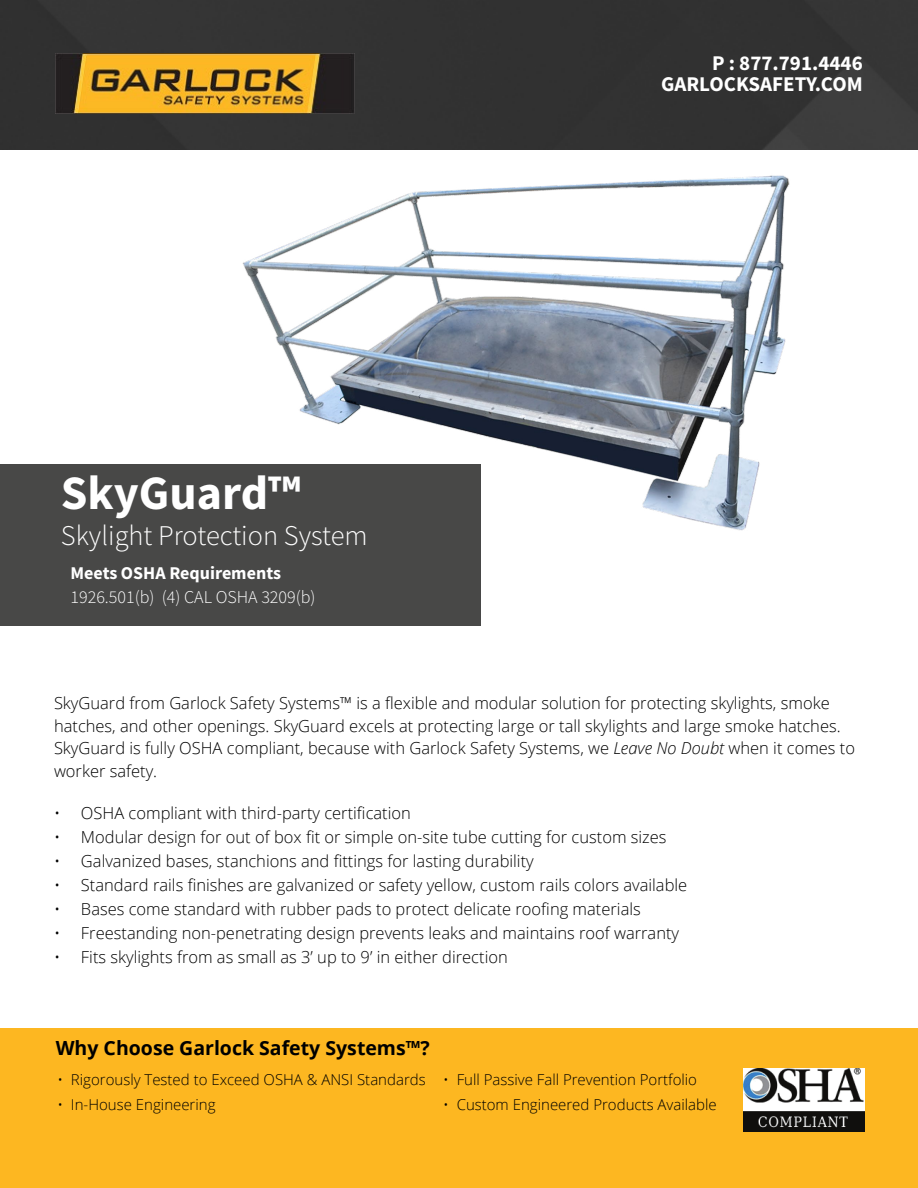
<style>
.page{position:relative;width:918px;height:1188px;background:#fff}
.page>*{position:absolute;margin:0;border:0;box-sizing:border-box;transform-origin:0 0}
.t1{font:700 48px "Source Sans Pro";color:#fff}
.t2{font:300 28.5px "Source Sans Pro";color:#fff}
.t3{font:700 21px/21px "Source Sans Pro";color:#fff;text-align:right}
.t4{font:700 19.5px "Open Sans";color:#000}
.t5{font:300 18px "Source Sans Pro";color:#fff}
.t6{font:700 18px "Source Sans Pro";color:#fff}
.t7{font:300 16.5px/22.5px "Open Sans";color:#000}
.t8{font:300 15px "Open Sans";color:#000}
.s1{font-style:italic}
</style>
<div class="page">
<img style="left:0;top:0;width:918px;height:149px">
<img style="left:55px;top:54px;width:299px;height:59px">
<img style="left:242px;top:175px;width:548px;height:356px">
<div style="left:0;top:1029px;width:918px;height:159px;background:#fdb721"></div>
<img style="left:744px;top:1068px;width:120px;height:63px">
<div style="left:0;top:464px;width:481px;height:162px;background:#484847"></div>
<h1 class="t1" style="left:61px;top:461px;width:242px">SkyGuard™</h1>
<h2 class="t2" style="left:61px;top:518px;width:308px">Skylight Protection System</h2>
<p class="t6" style="left:70px;top:561px;width:212px">Meets OSHA Requirements</p>
<p class="t5" style="left:70px;top:586px;width:247px">1926.501(b) (4) CAL OSHA 3209(b)</p>
<p class="t3" style="left:661px;top:52px;width:203px">P : 877.791.4446<br>GARLOCKSAFETY.COM</p>
<p class="t7" style="left:54px;top:692px;width:803px">SkyGuard from Garlock Safety Systems™ is a flexible and modular solution for protecting skylights, smoke hatches, and other openings. SkyGuard excels at protecting large or tall skylights and large smoke hatches.<br>SkyGuard is fully OSHA compliant, because with Garlock Safety Systems, we <span class="s1">Leave No Doubt</span> when it comes to worker safety.</p>
<p class="t7" style="left:54px;top:801px;width:358px">• OSHA compliant with third-party certification</p>
<p class="t7" style="left:54px;top:825px;width:614px">• Modular design for out of box fit or simple on-site tube cutting for custom sizes</p>
<p class="t7" style="left:54px;top:849px;width:481px">• Galvanized bases, stanchions and fittings for lasting durability</p>
<p class="t7" style="left:54px;top:873px;width:635px">• Standard rails finishes are galvanized or safety yellow, custom rails colors available</p>
<p class="t7" style="left:54px;top:897px;width:588px">• Bases come standard with rubber pads to protect delicate roofing materials</p>
<p class="t7" style="left:54px;top:921px;width:627px">• Freestanding non-penetrating design prevents leaks and maintains roof warranty</p>
<p class="t7" style="left:54px;top:945px;width:455px">• Fits skylights from as small as 3’ up to 9’ in either direction</p>
<p class="t4" style="left:56px;top:1034px;width:375px">Why Choose Garlock Safety Systems™?</p>
<p class="t8" style="left:58px;top:1069px;width:370px">• Rigorously Tested to Exceed OSHA &amp; ANSI Standards</p>
<p class="t8" style="left:58px;top:1094px;width:160px">• In-House Engineering</p>
<p class="t8" style="left:443px;top:1069px;width:255px">• Full Passive Fall Prevention Portfolio</p>
<p class="t8" style="left:443px;top:1094px;width:275px">• Custom Engineered Products Available</p>
</div>
